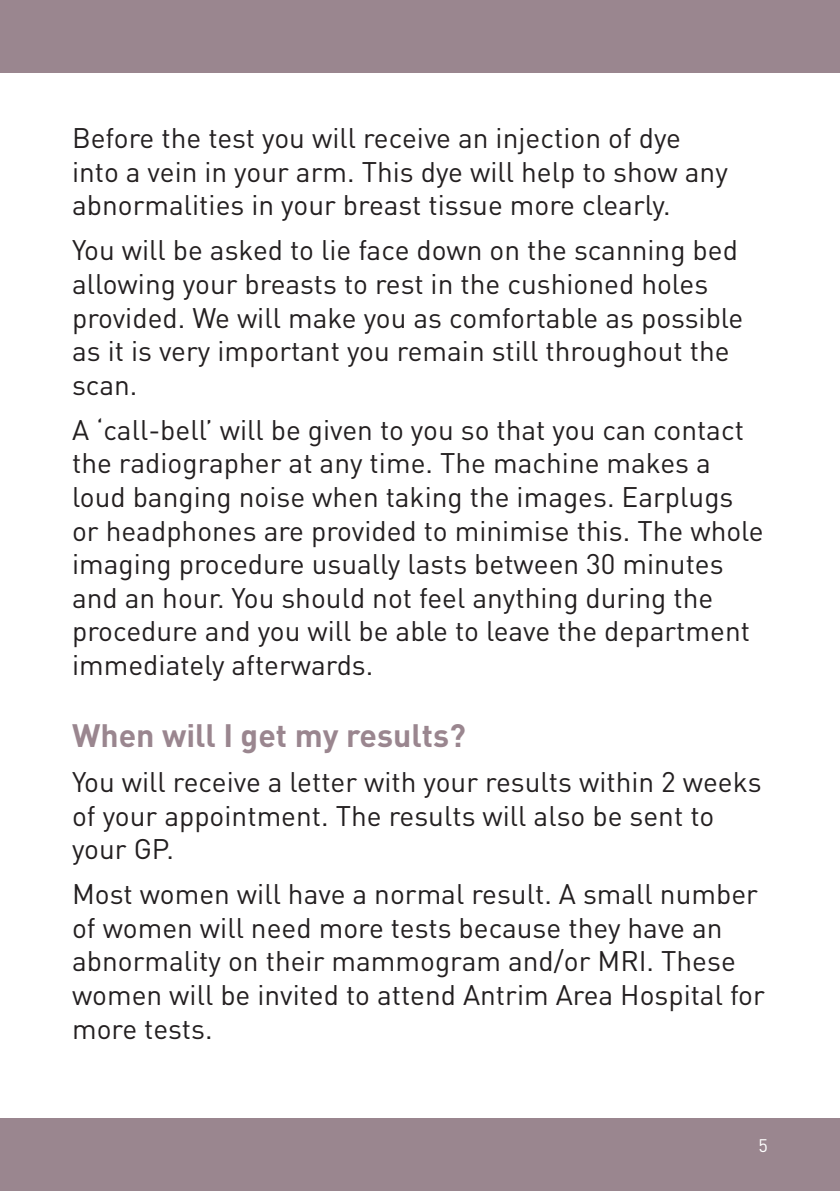
<style>
.page{position:relative;width:840px;height:1191px;background:#fff}
.page>*{position:absolute;margin:0;border:0;box-sizing:border-box;transform-origin:0 0}
.t1{font:700 32px "DIN";color:#9a868f}
.t2{font:28px/33.6px "DIN";color:#231f20}
.t3{font:18px "DIN";color:#fff}
</style>
<div class="page">
<div style="left:0;top:1118px;width:839px;height:73px;background:#9a868f"></div>
<div style="left:0;top:0;width:839px;height:72px;background:#9a868f"></div>
<p class="t2" style="left:72px;top:121px;width:657px">Before the test you will receive an injection of dye into a vein in your arm. This dye will help to show any abnormalities in your breast tissue more clearly.</p>
<p class="t2" style="left:72px;top:233px;width:672px">You will be asked to lie face down on the scanning bed allowing your breasts to rest in the cushioned holes provided. We will make you as comfortable as possible as it is very important you remain still throughout the scan.</p>
<p class="t2" style="left:72px;top:412px;width:692px">A ‘call-bell’ will be given to you so that you can contact the radiographer at any time. The machine makes a loud banging noise when taking the images. Earplugs or headphones are provided to minimise this. The whole imaging procedure usually lasts between 30 minutes and an hour. You should not feel anything during the procedure and you will be able to leave the department immediately afterwards.</p>
<p class="t1" style="left:72px;top:714px;width:395px">When will I get my results?</p>
<p class="t2" style="left:72px;top:764px;width:690px">You will receive a letter with your results within 2 weeks of your appointment. The results will also be sent to your GP.</p>
<p class="t2" style="left:72px;top:876px;width:694px">Most women will have a normal result. A small number of women will need more tests because they have an abnormality on their mammogram and/or MRI. These women will be invited to attend Antrim Area Hospital for more tests.</p>
<p class="t3" style="left:758px;top:1134px;width:11px">5</p>
</div>
